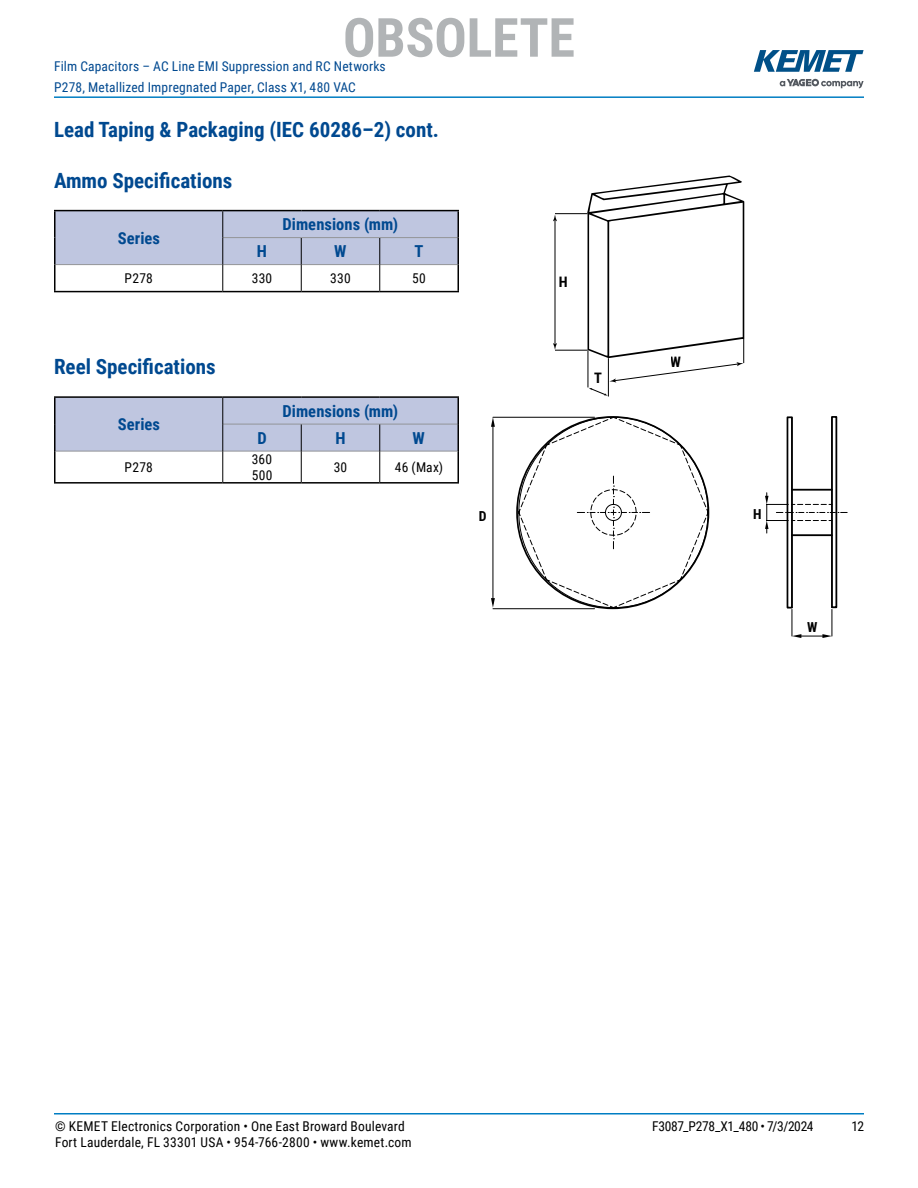
<style>
.page{position:relative;width:918px;height:1188px;background:#fff}
.page>*{position:absolute;margin:0;border:0;box-sizing:border-box;transform-origin:0 0}
.t1{font:700 54px "Roboto Condensed";letter-spacing:-.005em;color:#b1b4b6}
.t2{font:700 21px "Roboto Condensed";color:#004990}
.t3{font:700 16.5px "Roboto Condensed";letter-spacing:.005em;color:#004990}
.t4{font:700 14.4px "Roboto Condensed";color:#000}
.t5{font:700 13.8px "Roboto Condensed";color:#000}
.t6{font:13.5px/16.2px "Roboto Condensed";letter-spacing:.015em;color:#000}
.t7{font:13.5px/21px "Roboto Condensed";letter-spacing:.015em;color:#004990}
.t8{font:13.5px "Roboto Condensed";letter-spacing:-.025em;color:#000}
</style>
<div class="page">
<hr style="left:54px;top:1113px;width:810px;height:2px;background:#007dc3">
<hr style="left:54px;top:96px;width:810px;height:2px;background:#007dc3">
<svg style="left:780px;top:79px;width:84px;height:9px"></svg>
<svg style="left:754px;top:50px;width:110px;height:22px"></svg>
<hr style="left:608px;top:358px;width:1px;height:39px;background:#000">
<hr style="left:555px;top:213px;width:33px;height:1px;background:#000">
<hr style="left:555px;top:350px;width:33px;height:1px;background:#000">
<hr style="left:555px;top:220px;width:1px;height:125px;background:#000">
<svg style="left:553px;top:343px;width:4px;height:7px"></svg>
<svg style="left:553px;top:215px;width:4px;height:6px"></svg>
<svg style="left:587px;top:176px;width:157px;height:220px"></svg>
<hr style="left:223px;top:291px;width:78px;height:1px;background:#000">
<hr style="left:301px;top:291px;width:79px;height:1px;background:#000">
<hr style="left:380px;top:291px;width:79px;height:1px;background:#000">
<hr style="left:54px;top:265px;width:2px;height:26px;background:#000">
<hr style="left:54px;top:291px;width:169px;height:1px;background:#000">
<hr style="left:54px;top:210px;width:169px;height:1px;background:#000">
<hr style="left:54px;top:211px;width:2px;height:27px;background:#000">
<hr style="left:54px;top:238px;width:2px;height:27px;background:#000">
<hr style="left:223px;top:210px;width:78px;height:1px;background:#000">
<hr style="left:301px;top:210px;width:79px;height:1px;background:#000">
<hr style="left:380px;top:210px;width:79px;height:1px;background:#000">
<svg style="left:55px;top:211px;width:404px;height:80px"></svg>
<hr style="left:458px;top:451px;width:1px;height:31px;background:#000">
<hr style="left:223px;top:482px;width:78px;height:2px;background:#000">
<hr style="left:301px;top:482px;width:79px;height:2px;background:#000">
<hr style="left:380px;top:482px;width:79px;height:2px;background:#000">
<hr style="left:54px;top:451px;width:2px;height:31px;background:#000">
<hr style="left:54px;top:482px;width:169px;height:2px;background:#000">
<hr style="left:56px;top:451px;width:166px;height:1px;background:#939598">
<hr style="left:223px;top:451px;width:78px;height:1px;background:#939598">
<hr style="left:302px;top:451px;width:77px;height:1px;background:#939598">
<hr style="left:380px;top:451px;width:77px;height:1px;background:#939598">
<hr style="left:222px;top:451px;width:1px;height:31px;background:#000">
<hr style="left:301px;top:451px;width:1px;height:31px;background:#000">
<hr style="left:379px;top:451px;width:1px;height:31px;background:#000">
<hr style="left:54px;top:396px;width:169px;height:2px;background:#000">
<hr style="left:54px;top:398px;width:2px;height:26px;background:#000">
<hr style="left:54px;top:424px;width:2px;height:27px;background:#000">
<hr style="left:223px;top:396px;width:78px;height:2px;background:#000">
<hr style="left:301px;top:396px;width:79px;height:2px;background:#000">
<hr style="left:380px;top:396px;width:79px;height:2px;background:#000">
<svg style="left:55px;top:397px;width:404px;height:54px;background:#b9c0d8"></svg>
<svg style="left:492px;top:417px;width:355px;height:220px"></svg>
<svg style="left:491px;top:417px;width:4px;height:10px"></svg>
<div style="left:787px;top:416px;width:6px;height:192px;border:2px solid #000"></div>
<svg style="left:491px;top:598px;width:4px;height:10px"></svg>
<svg style="left:765px;top:496px;width:4px;height:8px"></svg>
<svg style="left:765px;top:521px;width:4px;height:8px"></svg>
<svg style="left:822px;top:634px;width:10px;height:4px"></svg>
<svg style="left:792px;top:634px;width:9px;height:4px"></svg>
<div style="left:831px;top:416px;width:6px;height:192px;border:2px solid #000"></div>
<hr style="left:792px;top:489px;width:40px;height:2px;background:#000">
<hr style="left:792px;top:534px;width:40px;height:2px;background:#000">
<h1 class="t1" style="left:343px;top:0;width:233px">OBSOLETE</h1>
<p class="t7" style="left:54px;top:55px;width:333px">Film Capacitors – AC Line EMI Suppression and RC Networks<br>P278, Metallized Impregnated Paper, Class X1, 480 VAC</p>
<h2 class="t2" style="left:54px;top:115px;width:386px">Lead Taping &amp; Packaging (IEC 60286–2) cont.</h2>
<h2 class="t2" style="left:54px;top:165px;width:180px">Ammo Specifications</h2>
<p class="t3" style="left:118px;top:227px;width:44px">Series</p>
<p class="t3" style="left:282px;top:213px;width:117px">Dimensions (mm)</p>
<p class="t3" style="left:257px;top:240px;width:12px">H</p>
<p class="t3" style="left:334px;top:240px;width:14px">W</p>
<p class="t3" style="left:414px;top:240px;width:10px">T</p>
<p class="t6" style="left:125px;top:270px;width:30px">P278</p>
<p class="t6" style="left:252px;top:270px;width:22px">330</p>
<p class="t6" style="left:330px;top:270px;width:22px">330</p>
<p class="t6" style="left:412px;top:270px;width:15px">50</p>
<h2 class="t2" style="left:54px;top:352px;width:163px">Reel Specifications</h2>
<p class="t3" style="left:118px;top:413px;width:44px">Series</p>
<p class="t3" style="left:282px;top:400px;width:117px">Dimensions (mm)</p>
<p class="t3" style="left:257px;top:426px;width:11px">D</p>
<p class="t3" style="left:335px;top:426px;width:12px">H</p>
<p class="t3" style="left:413px;top:426px;width:14px">W</p>
<p class="t6" style="left:125px;top:459px;width:30px">P278</p>
<p class="t6" style="left:252px;top:451px;width:22px">360<br>500</p>
<p class="t6" style="left:334px;top:459px;width:15px">30</p>
<p class="t6" style="left:395px;top:459px;width:50px">46 (Max)</p>
<p class="t5" style="left:478px;top:506px;width:9px">D</p>
<p class="t4" style="left:559px;top:272px;width:10px">H</p>
<p class="t4" style="left:594px;top:367px;width:9px">T</p>
<p class="t4" style="left:671px;top:352px;width:12px">W</p>
<p class="t5" style="left:753px;top:504px;width:10px">H</p>
<p class="t5" style="left:807px;top:618px;width:12px">W</p>
<p class="t6" style="left:55px;top:1117px;width:351px">© KEMET Electronics Corporation • One East Broward Boulevard</p>
<p class="t8" style="left:652px;top:1116px;width:163px">F3087_P278_X1_480 • 7/3/2024</p>
<p class="t6" style="left:852px;top:1117px;width:14px">12</p>
<p class="t6" style="left:55px;top:1133px;width:358px">Fort Lauderdale, FL 33301 USA • 954-766-2800 • www.kemet.com</p>
</div>
